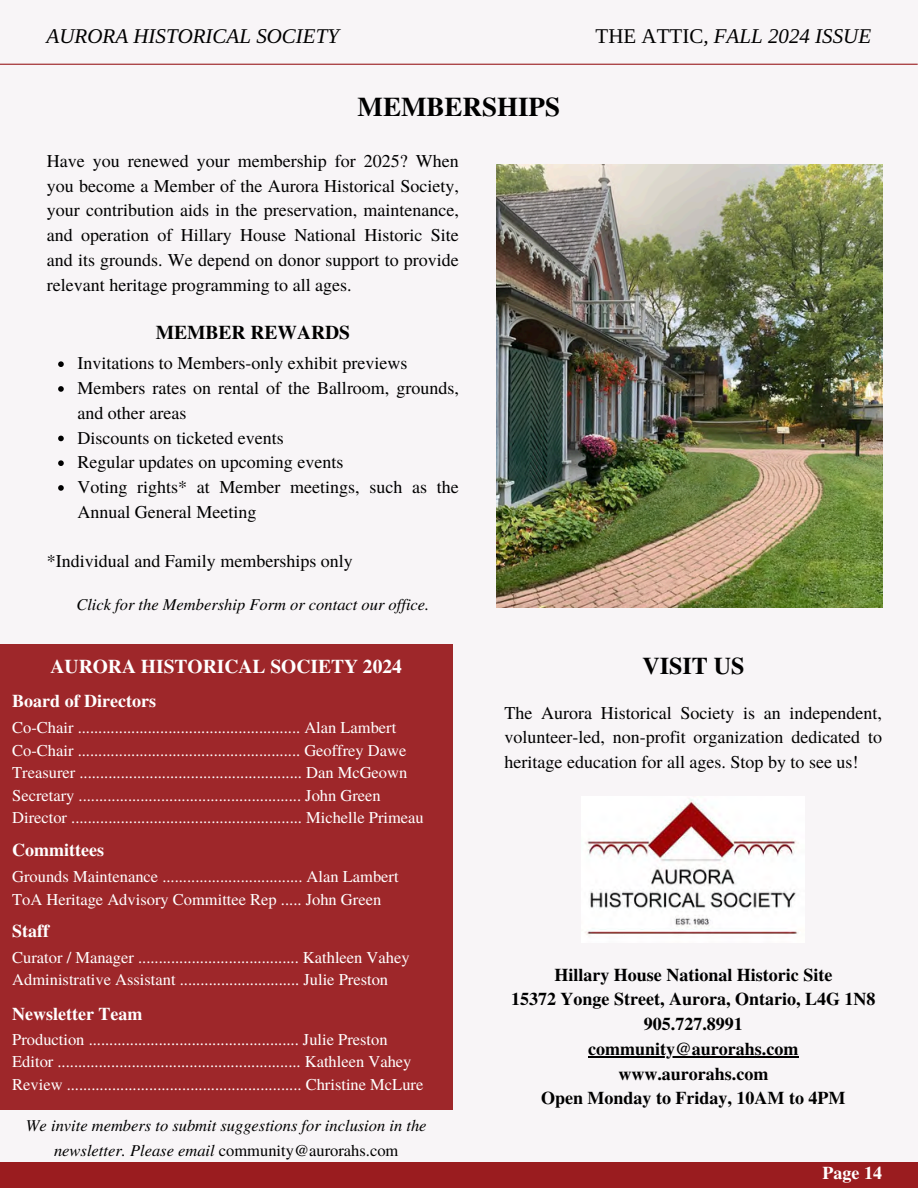
<style>
.page{position:relative;width:918px;height:1188px;background:#f8f5f7}
.page>*{position:absolute;margin:0;border:0;box-sizing:border-box;transform-origin:0 0}
.t1{font:700 27px "Te X Gyre Termes";color:#000}
.t2{font:700 24px "Te X Gyre Termes";color:#000}
.t3{font:italic 21px "Libra Serif Modern";color:#000}
.t4{font:700 19.5px "Te X Gyre Termes";color:#fff}
.t5{font:700 19.5px "Te X Gyre Termes";color:#000}
.t6{font:18px/24.8px "Te X Gyre Termes";color:#000;text-align:justify}
.t7{font:700 18px/24.8px "Te X Gyre Termes";color:#000;text-align:center}
.t8{font:700 18px "Te X Gyre Termes";color:#fff}
.t9{font:16.5px "Te X Gyre Termes";color:#fff}
.t10{font:italic 16.5px/24.8px "Te X Gyre Termes";color:#000;text-align:center}
.s1{font-style:normal}
</style>
<div class="page">
<hr style="left:0;top:64px;width:918px;height:1px;background:#9a1c1f">
<div style="left:0;top:1162px;width:918px;height:26px;background:#9a1c1f"></div>
<div style="left:0;top:644px;width:452px;height:466px;background:#9e272a"></div>
<img style="left:587px;top:800px;width:210px;height:134px">
<img style="left:497px;top:165px;width:385px;height:443px">
<svg style="left:58px;top:361px;width:6px;height:6px"></svg>
<svg style="left:58px;top:386px;width:6px;height:6px"></svg>
<svg style="left:58px;top:436px;width:6px;height:5px"></svg>
<svg style="left:58px;top:460px;width:6px;height:6px"></svg>
<svg style="left:58px;top:485px;width:6px;height:6px"></svg>
<hr style="left:588px;top:1056px;width:210px;height:1px;background:#000">
<p class="t3" style="left:47px;top:25px;width:294px">AURORA HISTORICAL SOCIETY</p>
<h5 class="t3" style="left:596px;top:25px;width:277px"><span class="s1">THE ATTIC</span>, FALL 2024 ISSUE</h5>
<h5 class="t1" style="left:358px;top:86px;width:204px">MEMBERSHIPS</h5>
<p class="t6" style="left:47px;top:148px;width:414px">Have you renewed your membership for 2025? When you become a Member of the Aurora Historical Society, your contribution aids in the preservation, maintenance, and operation of Hillary House National Historic Site and its grounds. We depend on donor support to provide relevant heritage programming to all ages.</p>
<p class="t5" style="left:156px;top:317px;width:196px">MEMBER REWARDS</p>
<p class="t6" style="left:77px;top:350px;width:331px">Invitations to Members-only exhibit previews</p>
<p class="t6" style="left:77px;top:375px;width:383px">Members rates on rental of the Ballroom, grounds, and other areas</p>
<p class="t6" style="left:77px;top:424px;width:208px">Discounts on ticketed events</p>
<p class="t6" style="left:77px;top:449px;width:267px">Regular updates on upcoming events</p>
<p class="t6" style="left:77px;top:474px;width:383px">Voting rights* at Member meetings, such as the<br>Annual General Meeting</p>
<p class="t6" style="left:47px;top:548px;width:307px">*Individual and Family memberships only</p>
<p class="t10" style="left:76px;top:591px;width:355px">Click for the Membership Form or contact our of ice.</p>
<h4 class="t4" style="left:51px;top:651px;width:353px">AURORA HISTORICAL SOCIETY 2024</h4>
<h4 class="t8" style="left:12px;top:687px;width:145px">Board of Directors</h4>
<p class="t9" style="left:12px;top:716px;width:386px">Co-Chair ...................................................... Alan Lambert</p>
<h1 class="t9" style="left:12px;top:738px;width:396px">Co-Chair ...................................................... Geoffrey Dawe</h1>
<p class="t9" style="left:12px;top:761px;width:397px">Treasurer ...................................................... Dan McGeown</p>
<h3 class="t9" style="left:12px;top:783px;width:370px">Secretary ...................................................... John Green</h3>
<p class="t9" style="left:12px;top:806px;width:413px">Director ........................................................ Michelle Primeau</p>
<p class="t8" style="left:12px;top:836px;width:93px">Committees</p>
<p class="t9" style="left:12px;top:865px;width:388px">Grounds Maintenance .................................. Alan Lambert</p>
<p class="t9" style="left:12px;top:887px;width:371px">ToA Heritage Advisory Committee Rep ..... John Green</p>
<p class="t8" style="left:12px;top:917px;width:38px">Staff</p>
<p class="t9" style="left:12px;top:946px;width:399px">Curator / Manager ....................................... Kathleen Vahey</p>
<p class="t9" style="left:12px;top:968px;width:377px">Administrative Assistant ............................. Julie Preston</p>
<p class="t8" style="left:12px;top:1000px;width:132px">Newsletter Team</p>
<p class="t9" style="left:12px;top:1027px;width:377px">Production ................................................... Julie Preston</p>
<h3 class="t9" style="left:12px;top:1050px;width:401px">Editor ........................................................... Kathleen Vahey</h3>
<h5 class="t9" style="left:12px;top:1072px;width:413px">Review ......................................................... Christine McLure</h5>
<p class="t10" style="left:26px;top:1112px;width:402px">We invite members to submit suggestions for inclusion in the newsletter. Please email <span class="s1">community@aurorahs.com</span></p>
<h2 class="t2" style="left:642px;top:647px;width:103px">VISIT US</h2>
<p class="t6" style="left:505px;top:699px;width:379px">The Aurora Historical Society is an independent, volunteer-led, non-profit organization dedicated to heritage education for all ages. Stop by to see us!</p>
<p class="t7" style="left:511px;top:961px;width:366px">Hillary House National Historic Site<br>15372 Yonge Street, Aurora, Ontario, L4G 1N8<br>905.727.8991</p>
<p class="t7" style="left:541px;top:1036px;width:306px">community@aurorahs.com www.aurorahs.com<br>Open Monday to Friday, 10AM to 4PM</p>
<h5 class="t8" style="left:823px;top:1158px;width:61px">Page 14</h5>
</div>
